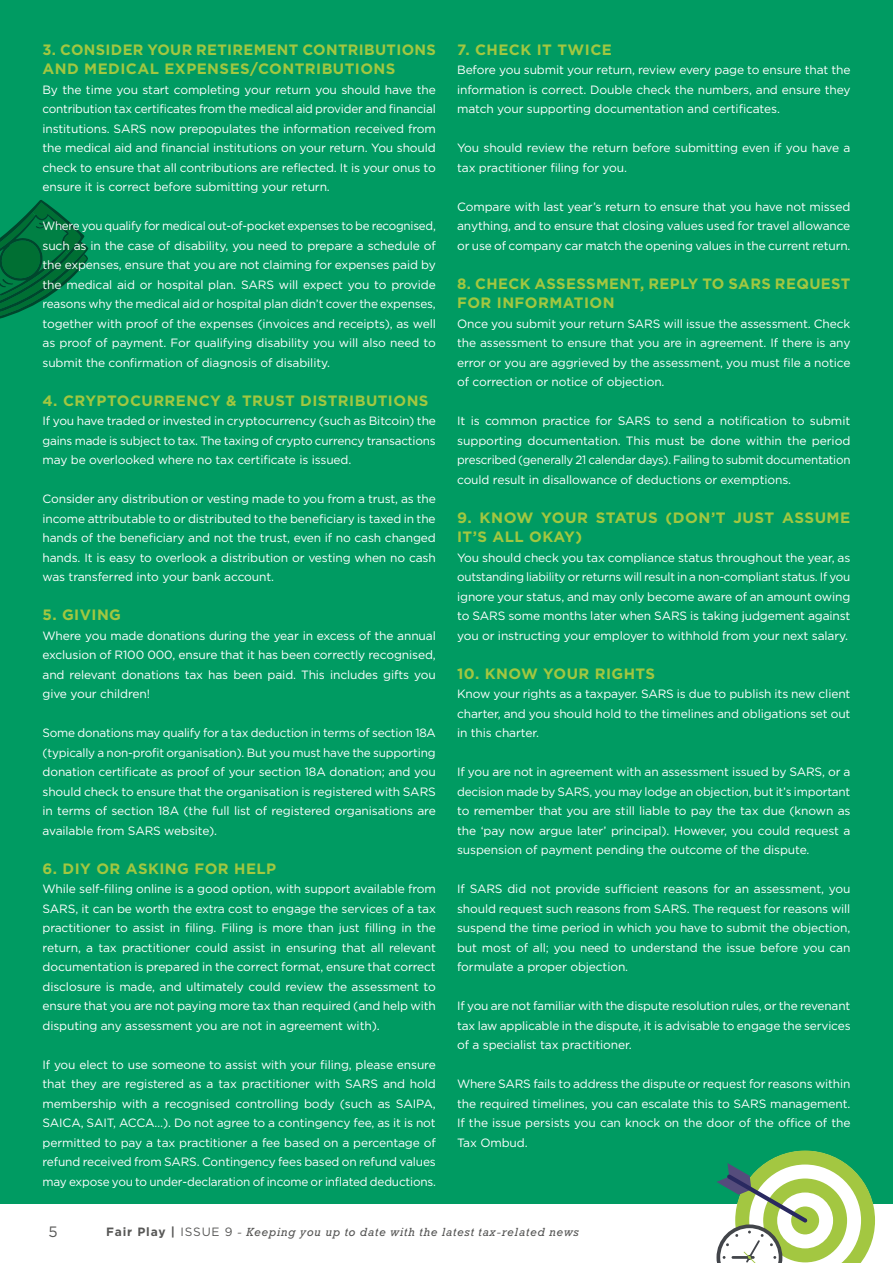
<style>
.page{position:relative;width:893px;height:1263px;background:#fff}
.page>*{position:absolute;margin:0;border:0;box-sizing:border-box;transform-origin:0 0}
.t1{font:700 15px/19.5px "Gotham";letter-spacing:.03em;color:#a2c740}
.t2{font:15px "Gotham";color:#575756}
.t3{font:12px/19.5px "Gotham";letter-spacing:-.01em;color:#fff;text-align:justify}
.t4{font:italic 12px "M Rockwell";letter-spacing:.06em;color:#575756}
.s1{font-family:"Gotham";font-weight:700;font-style:normal}
.s2{font-family:"Gotham";font-style:normal}
</style>
<div class="page">
<div style="left:0;top:0;width:893px;height:1203px;background:#009b62"></div>
<svg style="left:716px;top:1150px;width:159px;height:113px"></svg>
<svg style="left:0;top:200px;width:88px;height:119px"></svg>
<p class="t1" style="left:43px;top:39px;width:395px">3. CONSIDER YOUR RETIREMENT CONTRIBUTIONS<br>AND MEDICAL EXPENSES/CONTRIBUTIONS</p>
<p class="t3" style="left:43px;top:79px;width:395px">By the time you start completing your return you should have the contribution tax certificates from the medical aid provider and financial institutions. SARS now prepopulates the information received from the medical aid and financial institutions on your return. You should check to ensure that all contributions are reflected. It is your onus to ensure it is correct before submitting your return.</p>
<p class="t3" style="left:43px;top:216px;width:395px">Where you qualify for medical out-of-pocket expenses to be recognised, such as in the case of disability, you need to prepare a schedule of the expenses, ensure that you are not claiming for expenses paid by the medical aid or hospital plan. SARS will expect you to provide reasons why the medical aid or hospital plan didn’t cover the expenses, together with proof of the expenses (invoices and receipts), as well as proof of payment. For qualifying disability you will also need to submit the confirmation of diagnosis of disability.</p>
<p class="t1" style="left:43px;top:390px;width:388px">4. CRYPTOCURRENCY &amp; TRUST DISTRIBUTIONS</p>
<p class="t3" style="left:43px;top:411px;width:395px">If you have traded or invested in cryptocurrency (such as Bitcoin) the gains made is subject to tax. The taxing of crypto currency transactions may be overlooked where no tax certificate is issued.</p>
<p class="t3" style="left:43px;top:489px;width:395px">Consider any distribution or vesting made to you from a trust, as the income attributable to or distributed to the beneficiary is taxed in the hands of the beneficiary and not the trust, even if no cash changed hands. It is easy to overlook a distribution or vesting when no cash was transferred into your bank account.</p>
<p class="t1" style="left:43px;top:605px;width:80px">5. GIVING</p>
<p class="t3" style="left:43px;top:625px;width:395px">Where you made donations during the year in excess of the annual exclusion of R100 000, ensure that it has been correctly recognised, and relevant donations tax has been paid. This includes gifts you give your children!</p>
<p class="t3" style="left:43px;top:723px;width:395px">Some donations may qualify for a tax deduction in terms of section 18A (typically a non-profit organisation). But you must have the supporting donation certificate as proof of your section 18A donation; and you should check to ensure that the organisation is registered with SARS in terms of section 18A (the full list of registered organisations are available from SARS website).</p>
<p class="t1" style="left:43px;top:858px;width:235px">6. DIY OR ASKING FOR HELP</p>
<p class="t3" style="left:43px;top:879px;width:395px">While self-filing online is a good option, with support available from SARS, it can be worth the extra cost to engage the services of a tax practitioner to assist in filing. Filing is more than just filling in the return, a tax practitioner could assist in ensuring that all relevant documentation is prepared in the correct format, ensure that correct disclosure is made, and ultimately could review the assessment to ensure that you are not paying more tax than required (and help with disputing any assessment you are not in agreement with).</p>
<p class="t3" style="left:43px;top:1054px;width:395px">If you elect to use someone to assist with your filing, please ensure that they are registered as a tax practitioner with SARS and hold membership with a recognised controlling body (such as SAIPA, SAICA, SAIT, ACCA…). Do not agree to a contingency fee, as it is not permitted to pay a tax practitioner a fee based on a percentage of refund received from SARS. Contingency fees based on refund values may expose you to under-declaration of income or inflated deductions.</p>
<p class="t1" style="left:457px;top:39px;width:156px">7. CHECK IT TWICE</p>
<p class="t3" style="left:457px;top:60px;width:395px">Before you submit your return, review every page to ensure that the information is correct. Double check the numbers, and ensure they match your supporting documentation and certificates.</p>
<p class="t3" style="left:457px;top:138px;width:395px">You should review the return before submitting even if you have a tax practitioner filing for you.</p>
<p class="t3" style="left:457px;top:196px;width:395px">Compare with last year’s return to ensure that you have not missed anything, and to ensure that closing values used for travel allowance or use of company car match the opening values in the current return.</p>
<p class="t1" style="left:457px;top:273px;width:395px">8. CHECK ASSESSMENT, REPLY TO SARS REQUEST<br>FOR INFORMATION</p>
<p class="t3" style="left:457px;top:313px;width:395px">Once you submit your return SARS will issue the assessment. Check the assessment to ensure that you are in agreement. If there is any error or you are aggrieved by the assessment, you must file a notice of correction or notice of objection.</p>
<p class="t3" style="left:457px;top:411px;width:395px">It is common practice for SARS to send a notification to submit supporting documentation. This must be done within the period prescribed (generally 21 calendar days). Failing to submit documentation could result in disallowance of deductions or exemptions.</p>
<p class="t1" style="left:457px;top:507px;width:395px">9. KNOW YOUR STATUS (DON’T JUST ASSUME<br>IT’S ALL OKAY)</p>
<p class="t3" style="left:457px;top:547px;width:395px">You should check you tax compliance status throughout the year, as outstanding liability or returns will result in a non-compliant status. If you ignore your status, and may only become aware of an amount owing to SARS some months later when SARS is taking judgement against you or instructing your employer to withhold from your next salary.</p>
<p class="t1" style="left:457px;top:663px;width:200px">10. KNOW YOUR RIGHTS</p>
<p class="t3" style="left:457px;top:684px;width:395px">Know your rights as a taxpayer. SARS is due to publish its new client charter, and you should hold to the timelines and obligations set out in this charter.</p>
<p class="t3" style="left:457px;top:762px;width:395px">If you are not in agreement with an assessment issued by SARS, or a decision made by SARS, you may lodge an objection, but it’s important to remember that you are still liable to pay the tax due (known as the ‘pay now argue later’ principal). However, you could request a suspension of payment pending the outcome of the dispute.</p>
<p class="t3" style="left:457px;top:879px;width:395px">If SARS did not provide sufficient reasons for an assessment, you should request such reasons from SARS. The request for reasons will suspend the time period in which you have to submit the objection, but most of all; you need to understand the issue before you can formulate a proper objection.</p>
<p class="t3" style="left:457px;top:996px;width:395px">If you are not familiar with the dispute resolution rules, or the revenant tax law applicable in the dispute, it is advisable to engage the services of a specialist tax practitioner.</p>
<p class="t3" style="left:457px;top:1074px;width:395px">Where SARS fails to address the dispute or request for reasons within the required timelines, you can escalate this to SARS management.<br>If the issue persists you can knock on the door of the office of the Tax Ombud.</p>
<p class="t2" style="left:49px;top:1222px;width:11px">5</p>
<p class="t4" style="left:106px;top:1225px;width:474px"><span class="s1">Fair Play |</span> <span class="s2">ISSUE 9</span> - Keeping you up to date with the latest tax-related news</p>
</div>
